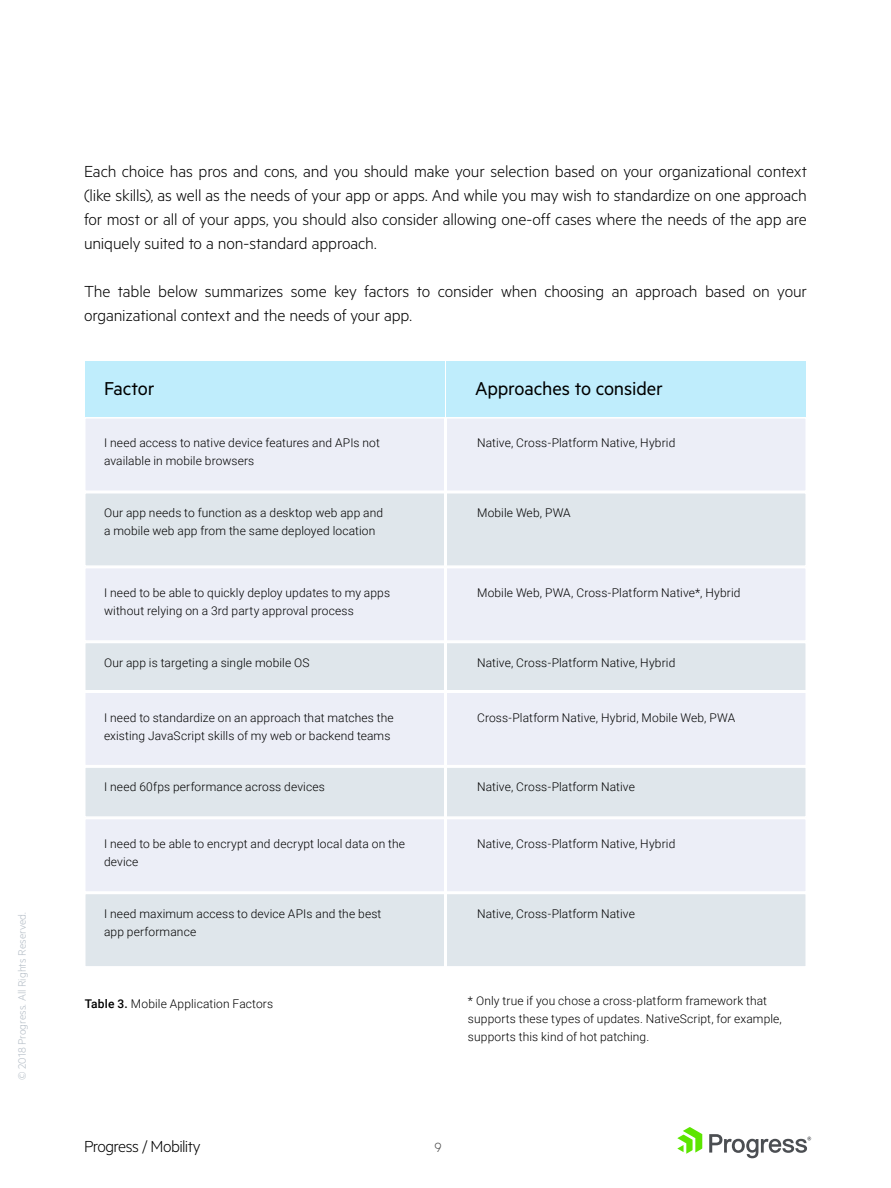
<style>
.page{position:relative;width:891px;height:1188px;background:#fff}
.page>*{position:absolute;margin:0;border:0;box-sizing:border-box;transform-origin:0 0}
.t1{font:21px "Metric";letter-spacing:-.005em;color:#000}
.t2{font:300 18px/24px "Metric";letter-spacing:-.01em;color:#000;text-align:justify}
.t3{font:300 18px "Metric";letter-spacing:-.03em;color:#000}
.t4{font:300 15px "Metric";color:#4d4d4d}
.t5{font:300 12px/18px "Roboto";letter-spacing:.01em;color:#000}
.t6{font:300 12px "Metric";color:#b4bdc6}
.s1{font-weight:500}
</style>
<div class="page">
<svg style="left:677px;top:1127px;width:25px;height:27px"></svg>
<svg style="left:709px;top:1134px;width:102px;height:24px"></svg>
<div style="left:84px;top:417px;width:362px;height:75px;background:#eceef7;border:2px solid #fff"></div>
<div style="left:84px;top:567px;width:362px;height:75px;background:#eceef7;border:2px solid #fff"></div>
<div style="left:84px;top:692px;width:362px;height:74px;background:#eceef7;border:2px solid #fff"></div>
<div style="left:84px;top:818px;width:362px;height:75px;background:#eceef7;border:2px solid #fff"></div>
<div style="left:84px;top:492px;width:362px;height:75px;background:#dfe6eb;border:2px solid #fff"></div>
<div style="left:84px;top:642px;width:362px;height:50px;background:#dfe6eb;border:2px solid #fff"></div>
<div style="left:84px;top:766px;width:362px;height:52px;background:#dfe6eb;border:2px solid #fff"></div>
<div style="left:84px;top:893px;width:362px;height:75px;background:#dfe6eb;border:2px solid #fff"></div>
<div style="left:85px;top:361px;width:360px;height:55px;background:#bfedfc"></div>
<div style="left:446px;top:417px;width:361px;height:75px;background:#eceef7;border:2px solid #fff"></div>
<div style="left:446px;top:567px;width:361px;height:75px;background:#eceef7;border:2px solid #fff"></div>
<div style="left:446px;top:692px;width:361px;height:74px;background:#eceef7;border:2px solid #fff"></div>
<div style="left:446px;top:818px;width:361px;height:75px;background:#eceef7;border:2px solid #fff"></div>
<div style="left:446px;top:492px;width:361px;height:75px;background:#dfe6eb;border:2px solid #fff"></div>
<div style="left:446px;top:642px;width:361px;height:50px;background:#dfe6eb;border:2px solid #fff"></div>
<div style="left:446px;top:766px;width:361px;height:52px;background:#dfe6eb;border:2px solid #fff"></div>
<div style="left:446px;top:893px;width:361px;height:75px;background:#dfe6eb;border:2px solid #fff"></div>
<div style="left:446px;top:361px;width:360px;height:55px;background:#bfedfc"></div>
<p class="t6" style="left:15px;top:1080px;width:169px;rotate:-90deg">© 2018 Progress. All Rights Reserved.</p>
<p class="t2" style="left:84px;top:159px;width:725px">Each choice has pros and cons, and you should make your selection based on your organizational context (like skills), as well as the needs of your app or apps. And while you may wish to standardize on one approach for most or all of your apps, you should also consider allowing one-off cases where the needs of the app are uniquely suited to a non-standard approach.</p>
<h2 class="t2" style="left:84px;top:279px;width:724px">The table below summarizes some key factors to consider when choosing an approach based on your organizational context and the needs of your app.</h2>
<h1 class="t1" style="left:104px;top:376px;width:52px">Factor</h1>
<h1 class="t1" style="left:475px;top:376px;width:189px">Approaches to consider</h1>
<p class="t5" style="left:477px;top:434px;width:200px">Native, Cross-Platform Native, Hybrid</p>
<p class="t5" style="left:104px;top:433px;width:277px">I need access to native device features and APIs not available in mobile browsers</p>
<p class="t5" style="left:104px;top:503px;width:281px">Our app needs to function as a desktop web app and a mobile web app from the same deployed location</p>
<p class="t5" style="left:477px;top:503px;width:95px">Mobile Web, PWA</p>
<p class="t5" style="left:104px;top:583px;width:288px">I need to be able to quickly deploy updates to my apps without relying on a 3rd party approval process</p>
<p class="t5" style="left:477px;top:583px;width:265px">Mobile Web, PWA, Cross-Platform Native*, Hybrid</p>
<p class="t5" style="left:104px;top:653px;width:207px">Our app is targeting a single mobile OS</p>
<p class="t5" style="left:477px;top:653px;width:200px">Native, Cross-Platform Native, Hybrid</p>
<p class="t5" style="left:104px;top:708px;width:291px">I need to standardize on an approach that matches the existing JavaScript skills of my web or backend teams</p>
<p class="t5" style="left:477px;top:708px;width:260px">Cross-Platform Native, Hybrid, Mobile Web, PWA</p>
<p class="t5" style="left:104px;top:778px;width:222px">I need 60fps performance across devices</p>
<p class="t5" style="left:477px;top:778px;width:159px">Native, Cross-Platform Native</p>
<p class="t5" style="left:104px;top:834px;width:303px">I need to be able to encrypt and decrypt local data on the device</p>
<p class="t5" style="left:477px;top:834px;width:200px">Native, Cross-Platform Native, Hybrid</p>
<p class="t5" style="left:104px;top:904px;width:279px">I need maximum access to device APIs and the best app performance</p>
<p class="t5" style="left:477px;top:904px;width:159px">Native, Cross-Platform Native</p>
<p class="t5" style="left:85px;top:994px;width:190px"><span class="s1">Table 3.</span> Mobile Application Factors</p>
<p class="t5" style="left:468px;top:992px;width:315px">* Only true if you chose a cross-platform framework that supports these types of updates. NativeScript, for example, supports this kind of hot patching.</p>
<h2 class="t3" style="left:84px;top:1136px;width:118px">Progress / Mobility</h2>
<p class="t4" style="left:435px;top:1139px;width:9px">9</p>
</div>
